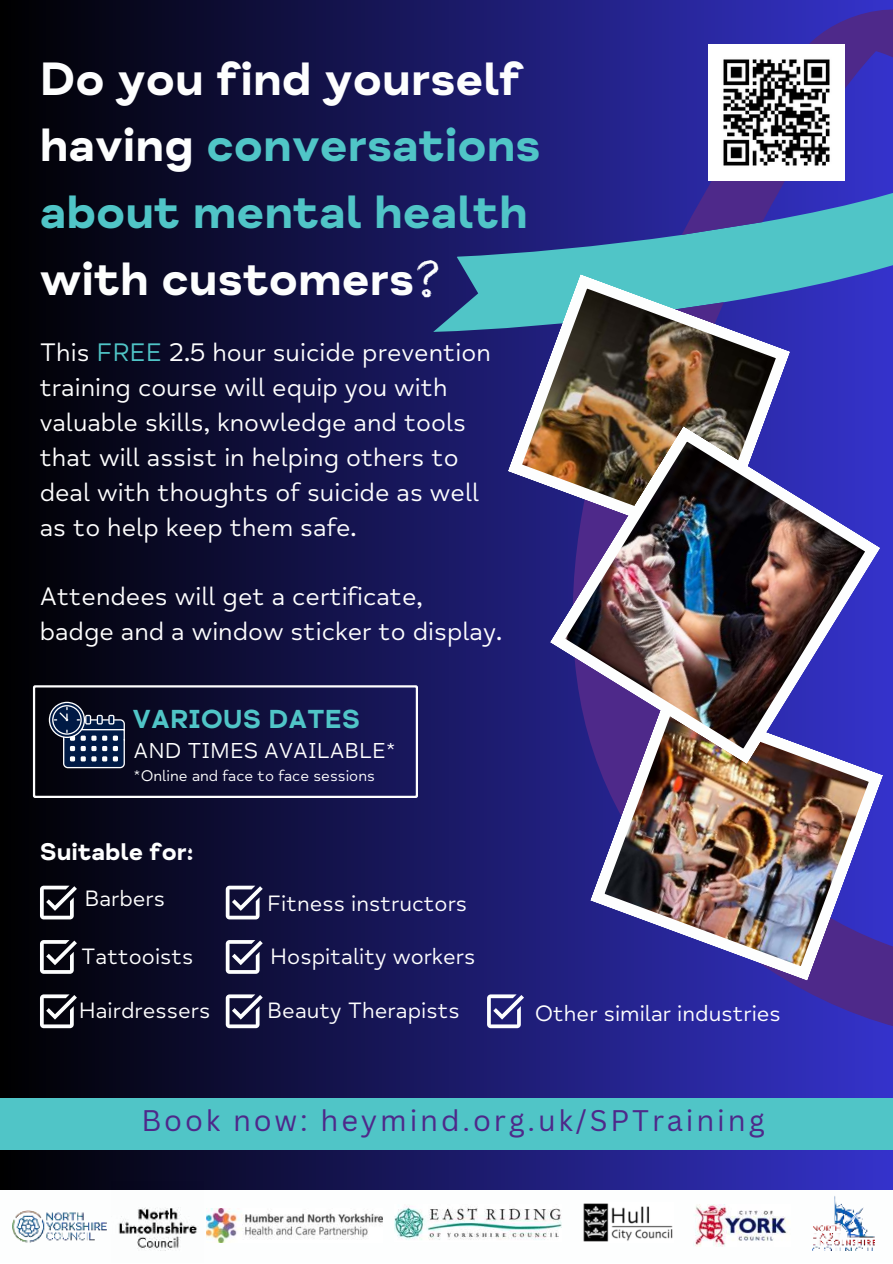
<style>
.page{position:relative;width:893px;height:1264px;background:#fff}
.page>*{position:absolute;margin:0;border:0;box-sizing:border-box;transform-origin:0 0}
.t1{font:47.85px/66.4px "Mind Meridian Display";color:#50c5c7}
.t2{font:47.85px "Mind Meridian Display";color:#fdfefe}
.t3{font:28.95px "Canva Sans";letter-spacing:.1em;color:#4e298a}
.t4{font:26.7px "Mind Meridian Display";color:#50c5c7}
.t5{font:25.95px/34.8px "Mind Meridian";color:#fff}
.t6{font:24.75px "Mind Meridian Display";color:#fff}
.t7{font:22.8px "Mind Meridian";color:#fff}
.t8{font:22.05px "Mind Meridian";color:#fff}
.t9{font:15.75px "Mind Meridian";color:#fff}
.s1{color:#fdfefe}
.s2{color:#50c5c7}
</style>
<div class="page">
<div style="left:0;top:0;width:892px;height:1262px;background:linear-gradient(to right,#000,#3532cb)"></div>
<div style="left:0;top:1190px;width:892px;height:72px;background:#fdfefe"></div>
<img style="left:12px;top:1210px;width:95px;height:33px">
<img style="left:111px;top:1181px;width:92px;height:70px">
<img style="left:206px;top:1208px;width:176px;height:34px">
<img style="left:394px;top:1206px;width:167px;height:34px">
<img style="left:583px;top:1203px;width:90px;height:39px">
<img style="left:812px;top:1196px;width:62px;height:54px">
<img style="left:693px;top:1204px;width:95px;height:42px">
<svg style="left:433px;top:53px;width:459px;height:279px;background:#2c4892"></svg>
<svg style="left:681px;top:0;width:211px;height:235px;background:#3a40ae"></svg>
<svg style="left:523px;top:302px;width:369px;height:795px;background:#2a279e"></svg>
<img style="left:507px;top:274px;width:283px;height:274px">
<img style="left:590px;top:695px;width:293px;height:285px">
<img style="left:549px;top:426px;width:331px;height:338px">
<svg style="left:40px;top:885px;width:37px;height:34px"></svg>
<svg style="left:40px;top:940px;width:37px;height:33px"></svg>
<svg style="left:40px;top:994px;width:37px;height:34px"></svg>
<svg style="left:226px;top:885px;width:36px;height:34px"></svg>
<svg style="left:226px;top:940px;width:36px;height:33px"></svg>
<svg style="left:226px;top:994px;width:36px;height:34px"></svg>
<svg style="left:487px;top:994px;width:37px;height:34px"></svg>
<svg style="left:33px;top:685px;width:384px;height:112px;background:#1c1d43"></svg>
<div style="left:0;top:1097px;width:892px;height:52px;background:#50c5c7"></div>
<img style="left:708px;top:44px;width:136px;height:136px">
<h1 class="t1" style="left:40px;top:49px;width:502px"><span class="s1">Do you find yourself having</span> conversations about mental health</h1>
<h1 class="t2" style="left:40px;top:250px;width:404px">with customers?</h1>
<p class="t5" style="left:40px;top:336px;width:452px">This <span class="s2">FREE</span> 2.5 hour suicide prevention training course will equip you with valuable skills, knowledge and tools that will assist in helping others to deal with thoughts of suicide as well as to help keep them safe.</p>
<p class="t5" style="left:40px;top:579px;width:464px">Attendees will get a certificate, badge and a window sticker to display.</p>
<p class="t4" style="left:133px;top:703px;width:229px">VARIOUS DATES</p>
<p class="t8" style="left:133px;top:738px;width:264px">AND TIMES AVAILABLE*</p>
<p class="t9" style="left:133px;top:766px;width:243px">*Online and face to face sessions</p>
<p class="t6" style="left:40px;top:836px;width:155px">Suitable for:</p>
<p class="t7" style="left:84px;top:885px;width:82px">Barbers</p>
<p class="t7" style="left:81px;top:943px;width:114px">Tattooists</p>
<p class="t7" style="left:79px;top:997px;width:133px">Hairdressers</p>
<p class="t7" style="left:267px;top:890px;width:201px">Fitness instructors</p>
<p class="t7" style="left:270px;top:943px;width:207px">Hospitality workers</p>
<p class="t7" style="left:267px;top:997px;width:194px">Beauty Therapists</p>
<p class="t7" style="left:534px;top:1000px;width:248px">Other similar industries</p>
<p class="t3" style="left:141px;top:1103px;width:624px">Book now: heymind.org.uk/SPTraining</p>
</div>
